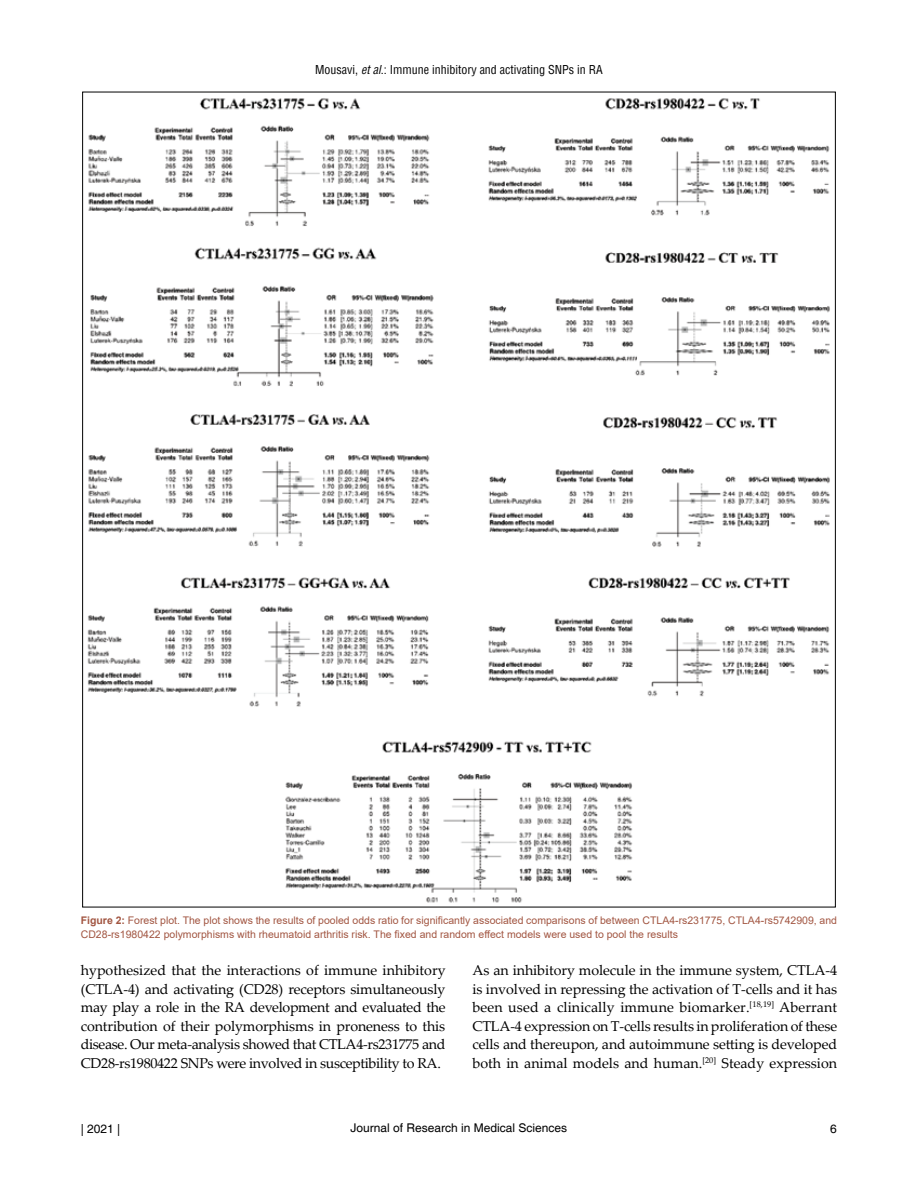
<style>
.page{position:relative;width:918px;height:1188px;background:#fff}
.page>*{position:absolute;margin:0;border:0;box-sizing:border-box;transform-origin:0 0}
.t1{font:14.25px/18.6px "Palatino Linotype";letter-spacing:-.025em;color:#000;text-align:justify}
.t2{font:condensed 12px "Helvetica";color:#000}
.t3{font:12px "Helvetica";color:#000}
.t4{font:10.5px/13.6px "Arial";color:#a25642}
.s1{font-style:italic}
.s2{font-weight:700}
</style>
<div class="page">
<img style="left:87px;top:98px;width:743px;height:805px">
<p class="t2" style="left:315px;top:62px;width:289px">Mousavi, <span class="s1">et al</span>.: Immune inhibitory and activating SNPs in RA</p>
<p class="t4" style="left:81px;top:913px;width:758px"><span class="s2">Figure 2:</span> Forest plot. The plot shows the results of pooled odds ratio for significantly associated comparisons of between CTLA4‑rs231775, CTLA4‑rs5742909, and<br>CD28‑rs1980422 polymorphisms with rheumatoid arthritis risk. The fixed and random effect models were used to pool the results</p>
<p class="t1" style="left:81px;top:960px;width:366px">hypothesized that the interactions of immune inhibitory (CTLA‑4) and activating (CD28) receptors simultaneously may play a role in the RA development and evaluated the contribution of their polymorphisms in proneness to this disease. Our meta‑analysis showed that CTLA4‑rs231775 and CD28‑rs1980422 SNPs were involved in susceptibility to RA.</p>
<p class="t1" style="left:472px;top:960px;width:366px">As an inhibitory molecule in the immune system, CTLA‑4 is involved in repressing the activation of T‑cells and it has been used a clinically immune biomarker.<sup>[18,19]</sup> Aberrant CTLA‑4 expression on T‑cells results in proliferation of these cells and thereupon, and autoimmune setting is developed both in animal models and human.<sup>[20]</sup> Steady expression</p>
<p class="t3" style="left:81px;top:1122px;width:41px">| 2021 |</p>
<p class="t3" style="left:351px;top:1121px;width:218px">Journal of Research in Medical Sciences</p>
<p class="t3" style="left:830px;top:1122px;width:8px">6</p>
</div>
